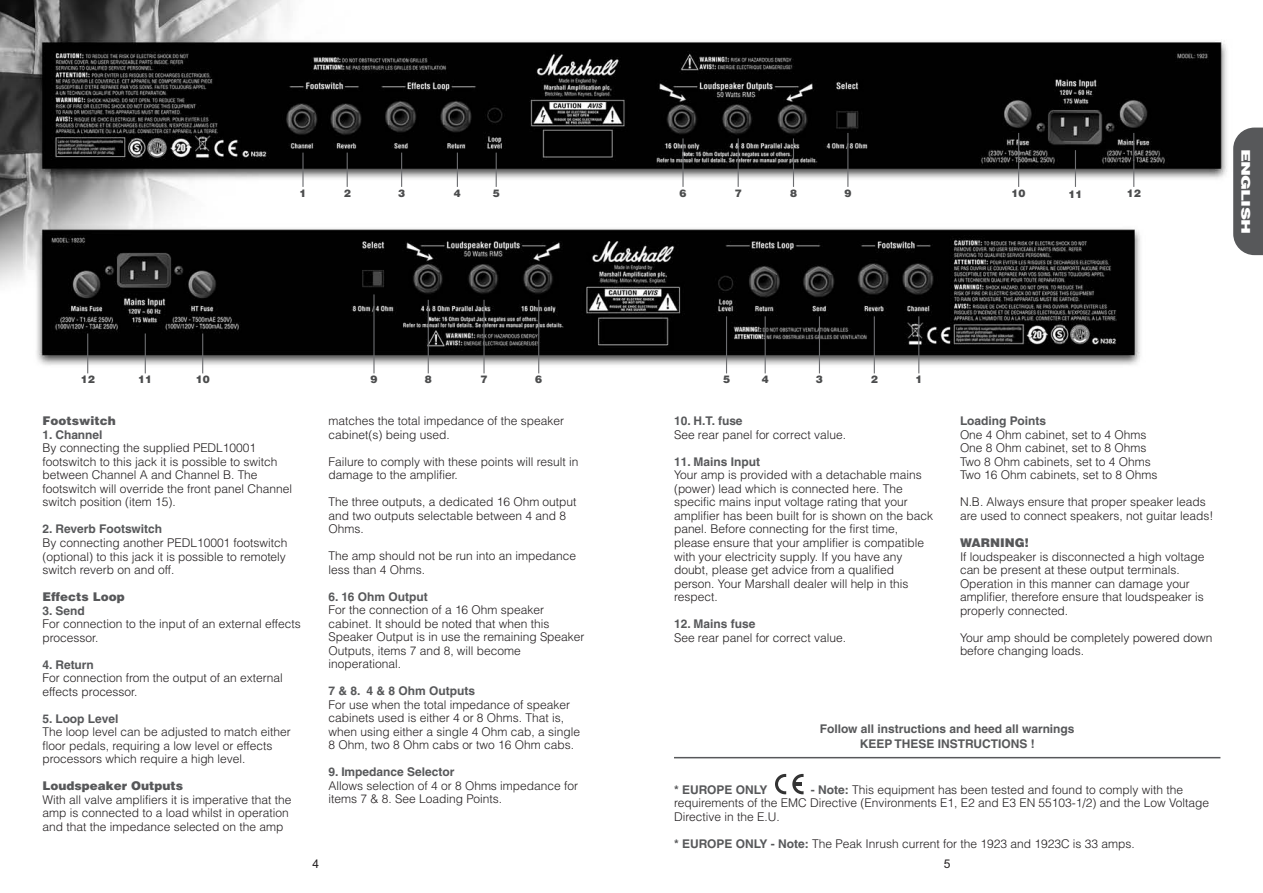
<style>
.page{position:relative;width:1263px;height:893px;background:#fff}
.page>*{position:absolute;margin:0;border:0;box-sizing:border-box;transform-origin:0 0}
.t1{font:300 12px/13.5px "Helvetica";color:#231f20}
.t2{font:700 12px/15px "Helvetica";color:#57585a;text-align:center}
.t3{font:900 12px "Helvetica";color:#57585a}
.t4{font:900 12px "Helvetica";letter-spacing:-.05em;color:#fff;scale:1.5 1}
.t5{font:12px "Arial";color:#231f20}
.t6{font:900 10.5px "Helvetica";color:#4b4c4d}
.s1{font-weight:700;color:#57585a}
</style>
<div class="page">
<img style="left:0;top:0;width:1263px;height:795px">
<svg style="left:1233px;top:128px;width:30px;height:127px;background:#606163"></svg>
<hr style="left:302px;top:153px;width:2px;height:34px;background:#6c6d70">
<hr style="left:87px;top:333px;width:1px;height:40px;background:#6c6d70">
<hr style="left:145px;top:333px;width:1px;height:40px;background:#6c6d70">
<hr style="left:202px;top:333px;width:1px;height:40px;background:#6c6d70">
<hr style="left:373px;top:294px;width:2px;height:79px;background:#6c6d70">
<hr style="left:428px;top:300px;width:1px;height:73px;background:#6c6d70">
<hr style="left:483px;top:300px;width:2px;height:73px;background:#6c6d70">
<hr style="left:538px;top:300px;width:1px;height:73px;background:#6c6d70">
<hr style="left:726px;top:316px;width:1px;height:57px;background:#6c6d70">
<hr style="left:765px;top:316px;width:1px;height:57px;background:#6c6d70">
<hr style="left:819px;top:316px;width:1px;height:57px;background:#6c6d70">
<hr style="left:874px;top:316px;width:1px;height:57px;background:#6c6d70">
<hr style="left:918px;top:316px;width:1px;height:57px;background:#6c6d70">
<hr style="left:347px;top:153px;width:1px;height:34px;background:#6c6d70">
<hr style="left:401px;top:153px;width:1px;height:34px;background:#6c6d70">
<hr style="left:457px;top:153px;width:1px;height:34px;background:#6c6d70">
<hr style="left:496px;top:153px;width:1px;height:34px;background:#6c6d70">
<hr style="left:682px;top:138px;width:2px;height:49px;background:#6c6d70">
<hr style="left:738px;top:138px;width:1px;height:49px;background:#6c6d70">
<hr style="left:793px;top:138px;width:1px;height:49px;background:#6c6d70">
<hr style="left:847px;top:133px;width:1px;height:54px;background:#6c6d70">
<hr style="left:1018px;top:133px;width:1px;height:54px;background:#6c6d70">
<hr style="left:1075px;top:150px;width:1px;height:37px;background:#6c6d70">
<hr style="left:1133px;top:133px;width:1px;height:54px;background:#6c6d70">
<svg style="left:775px;top:774px;width:11px;height:20px"></svg>
<svg style="left:792px;top:774px;width:11px;height:20px"></svg>
<hr style="left:674px;top:757px;width:546px;height:1px;background:#57585a">
<p class="t6" style="left:299px;top:187px;width:9px">1</p>
<p class="t6" style="left:344px;top:187px;width:9px">2</p>
<p class="t6" style="left:398px;top:187px;width:9px">3</p>
<p class="t6" style="left:454px;top:187px;width:9px">4</p>
<p class="t6" style="left:493px;top:187px;width:9px">5</p>
<p class="t6" style="left:679px;top:187px;width:9px">6</p>
<p class="t6" style="left:735px;top:187px;width:9px">7</p>
<p class="t6" style="left:790px;top:187px;width:9px">8</p>
<p class="t6" style="left:844px;top:187px;width:9px">9</p>
<p class="t6" style="left:1012px;top:187px;width:16px">10</p>
<p class="t6" style="left:1068px;top:188px;width:16px">11</p>
<p class="t6" style="left:1127px;top:187px;width:16px">12</p>
<p class="t4" style="left:1253px;top:149px;width:58px;rotate:90deg">ENGLISH</p>
<p class="t6" style="left:81px;top:374px;width:16px">12</p>
<p class="t6" style="left:138px;top:374px;width:16px">11</p>
<p class="t6" style="left:196px;top:374px;width:16px">10</p>
<p class="t6" style="left:370px;top:374px;width:9px">9</p>
<p class="t6" style="left:425px;top:374px;width:9px">8</p>
<p class="t6" style="left:480px;top:374px;width:9px">7</p>
<p class="t6" style="left:535px;top:374px;width:9px">6</p>
<p class="t6" style="left:723px;top:374px;width:9px">5</p>
<p class="t6" style="left:762px;top:374px;width:9px">4</p>
<p class="t6" style="left:816px;top:374px;width:9px">3</p>
<p class="t6" style="left:871px;top:374px;width:9px">2</p>
<p class="t6" style="left:915px;top:374px;width:9px">1</p>
<p class="t3" style="left:43px;top:414px;width:75px">Footswitch</p>
<p class="t2" style="left:43px;top:428px;width:62px">1. Channel</p>
<p class="t1" style="left:43px;top:442px;width:251px">By connecting the supplied PEDL10001 footswitch to this jack it is possible to switch between Channel A and Channel B. The footswitch will override the front panel Channel switch position (item 15).</p>
<p class="t2" style="left:43px;top:523px;width:121px">2. Reverb Footswitch</p>
<p class="t1" style="left:43px;top:536px;width:247px">By connecting another PEDL10001 footswitch (optional) to this jack it is possible to remotely switch reverb on and off.</p>
<p class="t3" style="left:43px;top:590px;width:84px">Effects Loop</p>
<p class="t2" style="left:43px;top:604px;width:44px">3. Send</p>
<p class="t1" style="left:43px;top:617px;width:260px">For connection to the input of an external effects processor.</p>
<p class="t2" style="left:43px;top:658px;width:53px">4. Return</p>
<p class="t1" style="left:43px;top:671px;width:242px">For connection from the output of an external effects processor.</p>
<p class="t2" style="left:43px;top:712px;width:77px">5. Loop Level</p>
<p class="t1" style="left:43px;top:725px;width:250px">The loop level can be adjusted to match either floor pedals, requiring a low level or effects processors which require a high level.</p>
<p class="t3" style="left:43px;top:779px;width:142px">Loudspeaker Outputs</p>
<p class="t1" style="left:43px;top:793px;width:250px">With all valve amplifiers it is imperative that the amp is connected to a load whilst in operation and that the impedance selected on the amp</p>
<p class="t1" style="left:328px;top:414px;width:237px">matches the total impedance of the speaker cabinet(s) being used.</p>
<p class="t1" style="left:328px;top:455px;width:251px">Failure to comply with these points will result in damage to the amplifier.</p>
<p class="t1" style="left:328px;top:495px;width:250px">The three outputs, a dedicated 16 Ohm output and two outputs selectable between 4 and 8<br>Ohms.</p>
<p class="t1" style="left:328px;top:549px;width:249px">The amp should not be run into an impedance less than 4 Ohms.</p>
<p class="t2" style="left:328px;top:590px;width:101px">6. 16 Ohm Output</p>
<p class="t1" style="left:328px;top:603px;width:258px">For the connection of a 16 Ohm speaker cabinet. It should be noted that when this Speaker Output is in use the remaining Speaker Outputs, items 7 and 8, will become inoperational.</p>
<p class="t2" style="left:328px;top:685px;width:148px">7 &amp; 8. 4 &amp; 8 Ohm Outputs</p>
<p class="t1" style="left:328px;top:698px;width:253px">For use when the total impedance of speaker cabinets used is either 4 or 8 Ohms. That is, when using either a single 4 Ohm cab, a single 8 Ohm, two 8 Ohm cabs or two 16 Ohm cabs.</p>
<p class="t2" style="left:328px;top:766px;width:128px">9. Impedance Selector</p>
<p class="t1" style="left:328px;top:779px;width:251px">Allows selection of 4 or 8 Ohms impedance for items 7 &amp; 8. See Loading Points.</p>
<p class="t2" style="left:674px;top:415px;width:70px">10. H.T. fuse</p>
<p class="t1" style="left:674px;top:428px;width:173px">See rear panel for correct value.</p>
<p class="t2" style="left:674px;top:455px;width:88px">11. Mains Input</p>
<p class="t1" style="left:674px;top:469px;width:260px">Your amp is provided with a detachable mains (power) lead which is connected here. The specific mains input voltage rating that your amplifier has been built for is shown on the back panel. Before connecting for the first time, please ensure that your amplifier is compatible with your electricity supply. If you have any doubt, please get advice from a qualified person. Your Marshall dealer will help in this respect.</p>
<p class="t2" style="left:674px;top:617px;width:83px">12. Mains fuse</p>
<p class="t1" style="left:674px;top:631px;width:173px">See rear panel for correct value.</p>
<p class="t2" style="left:960px;top:415px;width:88px">Loading Points</p>
<p class="t1" style="left:960px;top:428px;width:199px">One 4 Ohm cabinet, set to 4 Ohms<br>One 8 Ohm cabinet, set to 8 Ohms<br>Two 8 Ohm cabinets, set to 4 Ohms<br>Two 16 Ohm cabinets, set to 8 Ohms</p>
<p class="t1" style="left:960px;top:496px;width:255px">N.B. Always ensure that proper speaker leads are used to connect speakers, not guitar leads!</p>
<p class="t3" style="left:960px;top:536px;width:70px">WARNING!</p>
<p class="t1" style="left:960px;top:550px;width:246px">If loudspeaker is disconnected a high voltage can be present at these output terminals.<br>Operation in this manner can damage your amplifier, therefore ensure that loudspeaker is properly connected.</p>
<p class="t1" style="left:960px;top:631px;width:254px">Your amp should be completely powered down before changing loads.</p>
<p class="t2" style="left:820px;top:723px;width:256px">Follow all instructions and heed all warnings<br>KEEP THESE INSTRUCTIONS !</p>
<p class="t2" style="left:674px;top:783px;width:95px">* EUROPE ONLY</p>
<p class="t1" style="left:674px;top:783px;width:537px;text-indent:137px"><span class="s1">- Note:</span> This equipment has been tested and found to comply with the requirements of the EMC Directive (Environments E1, E2 and E3 EN 55103-1/2) and the Low Voltage<br>Directive in the E.U.</p>
<p class="t1" style="left:674px;top:837px;width:462px"><span class="s1">* EUROPE ONLY - Note:</span> The Peak Inrush current for the 1923 and 1923C is 33 amps.</p>
<p class="t5" style="left:312px;top:856px;width:8px">4</p>
<p class="t5" style="left:944px;top:856px;width:8px">5</p>
</div>
